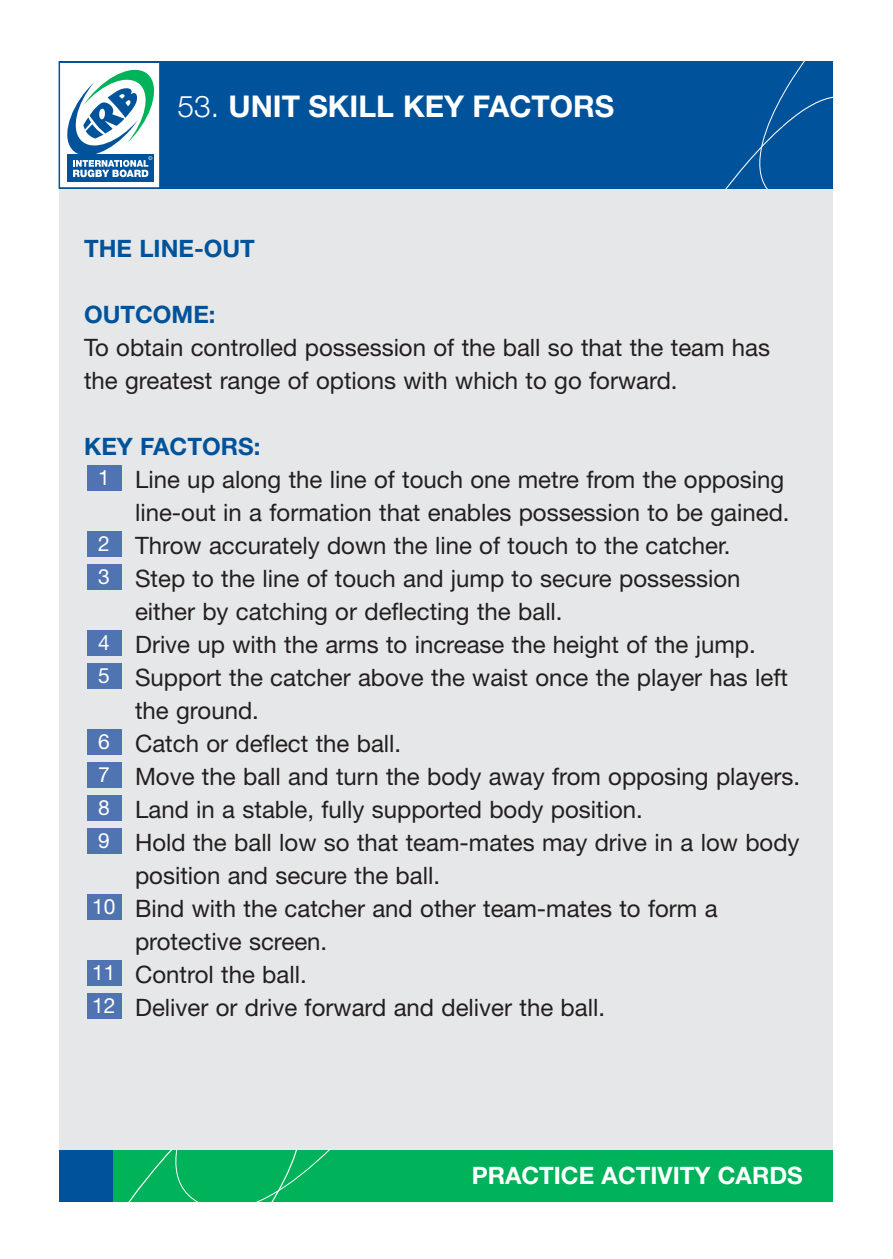
<style>
.page{position:relative;width:893px;height:1259px;background:#fff}
.page>*{position:absolute;margin:0;border:0;box-sizing:border-box;transform-origin:0 0}
.t1{font:700 30px "Helvetica Neue";color:#fff}
.t2{font:24px/33px "Helvetica Neue";color:#231f20}
.t3{font:700 24px "Helvetica Neue";color:#00539b}
.t4{font:700 24px "Helvetica Neue";color:#fff}
.t5{font:21px "Helvetica Neue";color:#fff}
.s1{font-weight:300}
.s2{font-size:21px;color:#fff}
</style>
<div class="page">
<div style="left:59px;top:61px;width:773px;height:1112px;background:#e6e7e8"></div>
<div style="left:59px;top:1150px;width:773px;height:51px;background:#00b259"></div>
<svg style="left:112px;top:1150px;width:218px;height:51px"></svg>
<div style="left:59px;top:1150px;width:53px;height:51px;background:#00539b"></div>
<div style="left:59px;top:61px;width:773px;height:128px;background:#00539b"></div>
<svg style="left:725px;top:61px;width:107px;height:128px"></svg>
<div style="left:60px;top:63px;width:100px;height:125px;background:#fff"></div>
<div style="left:67px;top:154px;width:87px;height:28px;background:#00539b"></div>
<svg style="left:67px;top:69px;width:88px;height:108px"></svg>
<div style="left:59px;top:61px;width:102px;height:128px;border:2px solid #00539b"></div>
<div style="left:87px;top:993px;width:34px;height:26px;background:#4f74b1"></div>
<div style="left:87px;top:960px;width:34px;height:26px;background:#4f74b1"></div>
<div style="left:87px;top:894px;width:34px;height:26px;background:#4f74b1"></div>
<div style="left:87px;top:828px;width:34px;height:26px;background:#4f74b1"></div>
<div style="left:87px;top:795px;width:34px;height:26px;background:#4f74b1"></div>
<div style="left:87px;top:762px;width:34px;height:26px;background:#4f74b1"></div>
<div style="left:87px;top:729px;width:34px;height:26px;background:#4f74b1"></div>
<div style="left:87px;top:663px;width:34px;height:26px;background:#4f74b1"></div>
<div style="left:87px;top:630px;width:34px;height:26px;background:#4f74b1"></div>
<div style="left:87px;top:564px;width:34px;height:26px;background:#4f74b1"></div>
<div style="left:87px;top:531px;width:34px;height:26px;background:#4f74b1"></div>
<div style="left:87px;top:465px;width:34px;height:26px;background:#4f74b1"></div>
<p class="t1" style="left:178px;top:95px;width:438px"><span class="s1">53.</span> UNIT SKILL KEY FACTORS</p>
<p class="t3" style="left:84px;top:240px;width:172px">THE LINE-OUT</p>
<p class="t3" style="left:84px;top:306px;width:133px">OUTCOME:</p>
<p class="t2" style="left:84px;top:333px;width:688px">To obtain controlled possession of the ball so that the team has the greatest range of options with which to go forward.</p>
<p class="t3" style="left:84px;top:438px;width:178px">KEY FACTORS:</p>
<p class="t2" style="left:135px;top:465px;width:651px">Line up along the line of touch one metre from the opposing</p>
<p class="t2" style="left:135px;top:498px;width:656px">line-out in a formation that enables possession to be gained.</p>
<p class="t2" style="left:135px;top:531px;width:597px">Throw accurately down the line of touch to the catcher.</p>
<p class="t2" style="left:135px;top:564px;width:607px">Step to the line of touch and jump to secure possession</p>
<p class="t2" style="left:135px;top:597px;width:429px">either by catching or deflecting the ball.</p>
<p class="t2" style="left:135px;top:630px;width:622px">Drive up with the arms to increase the height of the jump.</p>
<p class="t2" style="left:135px;top:663px;width:654px">Support the catcher above the waist once the player has left</p>
<p class="t2" style="left:135px;top:696px;width:125px">the ground.</p>
<p class="t2" style="left:135px;top:729px;width:268px">Catch or deflect the ball.</p>
<p class="t2" style="left:135px;top:762px;width:666px">Move the ball and turn the body away from opposing players.</p>
<p class="t2" style="left:135px;top:795px;width:509px">Land in a stable, fully supported body position.</p>
<p class="t2" style="left:135px;top:828px;width:666px">Hold the ball low so that team-mates may drive in a low body</p>
<p class="t2" style="left:135px;top:861px;width:306px">position and secure the ball.</p>
<p class="t2" style="left:135px;top:894px;width:584px">Bind with the catcher and other team-mates to form a</p>
<p class="t2" style="left:135px;top:927px;width:194px">protective screen.</p>
<p class="t2" style="left:135px;top:960px;width:173px">Control the ball.</p>
<p class="t2" style="left:92px;top:993px;width:514px"><span class="s2">12</span> Deliver or drive forward and deliver the ball.</p>
<p class="t5" style="left:98px;top:469px;width:13px">1</p>
<p class="t5" style="left:98px;top:535px;width:13px">2</p>
<p class="t5" style="left:98px;top:568px;width:13px">3</p>
<p class="t5" style="left:98px;top:634px;width:13px">4</p>
<p class="t5" style="left:98px;top:667px;width:13px">5</p>
<p class="t5" style="left:98px;top:733px;width:13px">6</p>
<p class="t5" style="left:98px;top:766px;width:13px">7</p>
<p class="t5" style="left:98px;top:799px;width:13px">8</p>
<p class="t5" style="left:98px;top:832px;width:13px">9</p>
<p class="t5" style="left:92px;top:898px;width:25px">10</p>
<p class="t5" style="left:92px;top:964px;width:25px">11</p>
<p class="t4" style="left:472px;top:1167px;width:333px">PRACTICE ACTIVITY CARDS</p>
</div>
